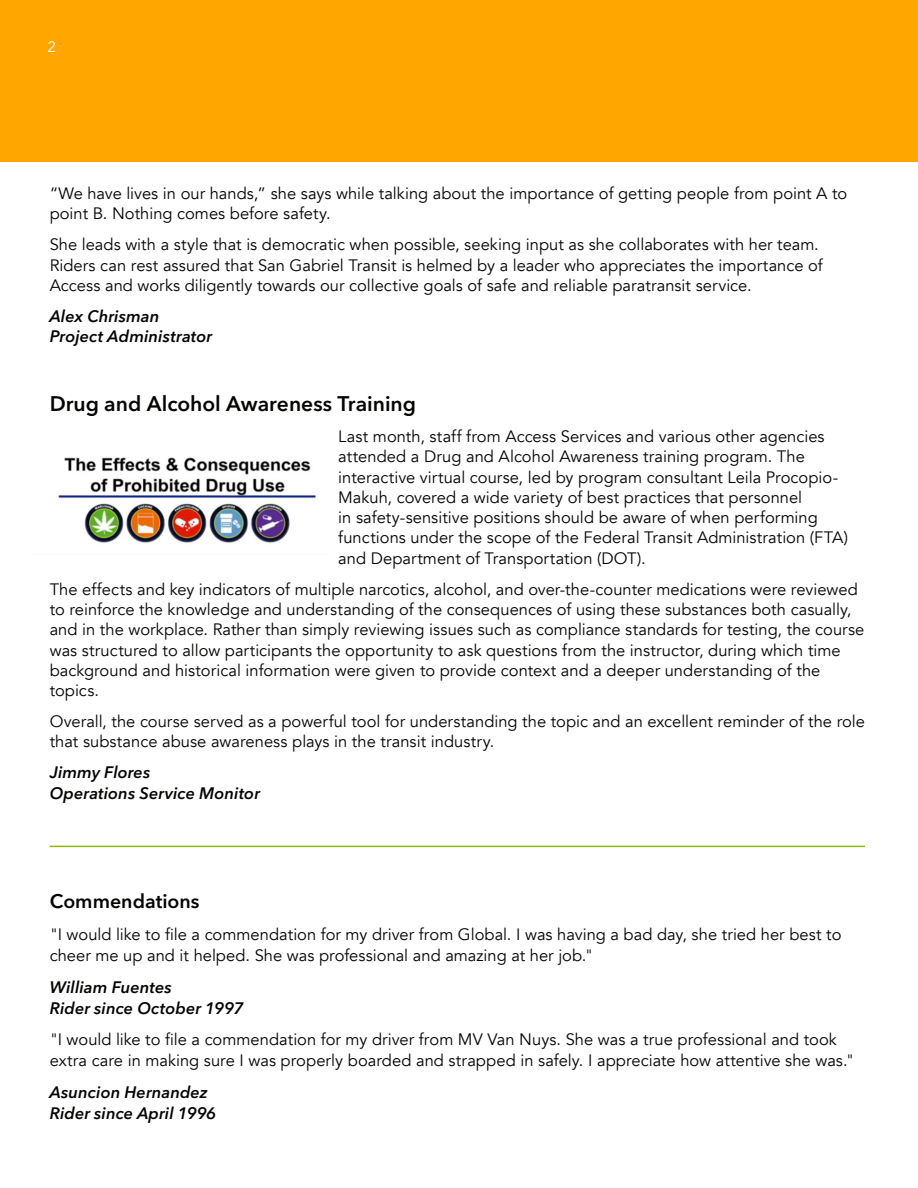
<style>
.page{position:relative;width:918px;height:1188px;background:#fff}
.page>*{position:absolute;margin:0;border:0;box-sizing:border-box;transform-origin:0 0}
.Andre_s_letter{font:600 21px "Avenir Next LT Pro";color:#040503}
.Andre_s_letter-2{font:600 19.5px "Avenir Next LT Pro";color:#040503}
.Andre_s_letter-3{font:16.5px/20.2px "Avenir";color:#040503}
.Andre_s_letter-4{font:italic 600 16.5px/20.2px "Avenir Next LT Pro";letter-spacing:.005em;color:#040503}
.t1{font:15px "Avenir";color:#fff}
</style>
<div class="page">
<div style="left:0;top:0;width:918px;height:162px;background:#ffa700"></div>
<hr style="left:50px;top:846px;width:815px;height:1px;background:#8dbb00">
<img style="left:58px;top:457px;width:258px;height:86px">
<p class="t1" style="left:48px;top:38px;width:10px">2</p>
<p class="Andre_s_letter-3" style="left:50px;top:184px;width:799px">“We have lives in our hands,” she says while talking about the importance of getting people from point A to point B. Nothing comes before safety.</p>
<p class="Andre_s_letter-3" style="left:50px;top:235px;width:775px">She leads with a style that is democratic when possible, seeking input as she collaborates with her team.<br>Riders can rest assured that San Gabriel Transit is helmed by a leader who appreciates the importance of<br>Access and works diligently towards our collective goals of safe and reliable paratransit service.</p>
<p class="Andre_s_letter-4" style="left:50px;top:306px;width:164px">Alex Chrisman<br>Project Administrator</p>
<p class="Andre_s_letter" style="left:50px;top:391px;width:368px">Drug and Alcohol Awareness Training</p>
<p class="Andre_s_letter-3" style="left:338px;top:427px;width:511px">Last month, staff from Access Services and various other agencies attended a Drug and Alcohol Awareness training program. The interactive virtual course, led by program consultant Leila Procopio-Makuh, covered a wide variety of best practices that personnel<br>in safety-sensitive positions should be aware of when performing functions under the scope of the Federal Transit Administration (FTA) and Department of Transportation (DOT).</p>
<p class="Andre_s_letter-3" style="left:50px;top:579px;width:816px">The effects and key indicators of multiple narcotics, alcohol, and over-the-counter medications were reviewed to reinforce the knowledge and understanding of the consequences of using these substances both casually, and in the workplace. Rather than simply reviewing issues such as compliance standards for testing, the course was structured to allow participants the opportunity to ask questions from the instructor, during which time background and historical information were given to provide context and a deeper understanding of the topics.</p>
<p class="Andre_s_letter-3" style="left:50px;top:712px;width:817px">Overall, the course served as a powerful tool for understanding the topic and an excellent reminder of the role that substance abuse awareness plays in the transit industry.</p>
<p class="Andre_s_letter-4" style="left:50px;top:762px;width:212px">Jimmy Flores<br>Operations Service Monitor</p>
<p class="Andre_s_letter-2" style="left:50px;top:889px;width:151px">Commendations</p>
<p class="Andre_s_letter-3" style="left:50px;top:924px;width:793px;line-height:21px">"I would like to file a commendation for my driver from Global. I was having a bad day, she tried her best to cheer me up and it helped. She was professional and amazing at her job."</p>
<p class="Andre_s_letter-4" style="left:50px;top:976px;width:196px;line-height:21px">William Fuentes<br>Rider since October 1997</p>
<p class="Andre_s_letter-3" style="left:50px;top:1029px;width:806px;line-height:21px">"I would like to file a commendation for my driver from MV Van Nuys. She was a true professional and took extra care in making sure I was properly boarded and strapped in safely. I appreciate how attentive she was."</p>
<p class="Andre_s_letter-4" style="left:50px;top:1082px;width:168px;line-height:21px">Asuncion Hernandez<br>Rider since April 1996</p>
</div>
